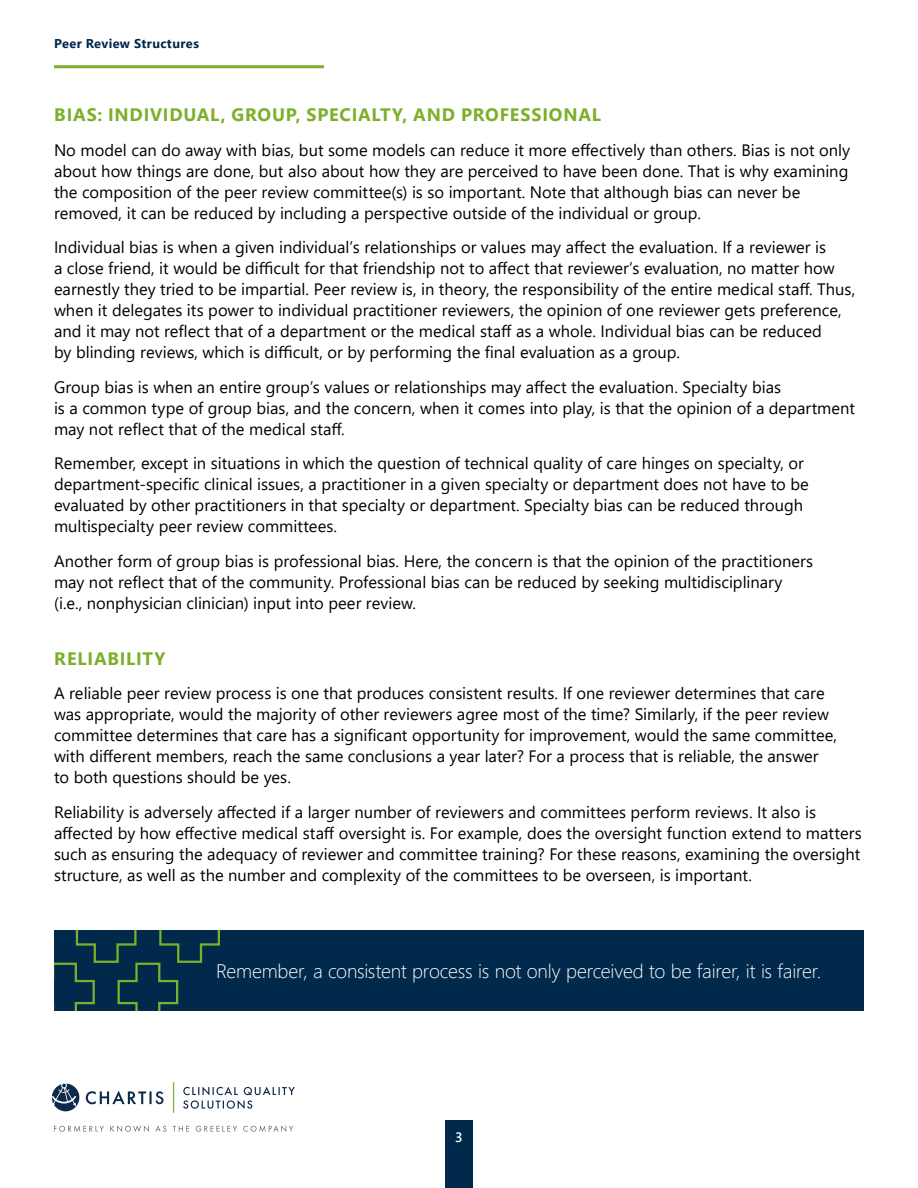
<style>
.page{position:relative;width:918px;height:1188px;background:#fff}
.page>*{position:absolute;margin:0;border:0;box-sizing:border-box;transform-origin:0 0}
.t1{font:300 19.5px "Segoe UI";letter-spacing:-.01em;color:#fff}
.t2{font:700 18px "Segoe UI";letter-spacing:.045em;color:#7caf2a}
.t3{font:16.5px/21px "Segoe UI";color:#000}
.t4{font:600 13.5px "Segoe UI";color:#fff}
.t5{font:700 12.75px "Segoe UI";letter-spacing:.03em;color:#00294c}
</style>
<div class="page">
<hr style="left:54px;top:65px;width:270px;height:3px;background:#7caf2a">
<div style="left:445px;top:1121px;width:28px;height:67px;background:#00294c"></div>
<svg style="left:183px;top:1087px;width:112px;height:22px"></svg>
<svg style="left:173px;top:1082px;width:1px;height:31px"></svg>
<svg style="left:52px;top:1084px;width:27px;height:27px"></svg>
<svg style="left:86px;top:1091px;width:78px;height:13px"></svg>
<svg style="left:54px;top:1126px;width:50px;height:6px"></svg>
<svg style="left:110px;top:1126px;width:39px;height:6px"></svg>
<svg style="left:155px;top:1126px;width:11px;height:6px"></svg>
<svg style="left:173px;top:1126px;width:16px;height:6px"></svg>
<svg style="left:196px;top:1126px;width:41px;height:6px"></svg>
<svg style="left:243px;top:1126px;width:50px;height:6px"></svg>
<div style="left:54px;top:930px;width:810px;height:81px;background:#00294c"></div>
<svg style="left:54px;top:930px;width:166px;height:81px"></svg>
<p class="t5" style="left:54px;top:32px;width:147px">Peer Review Structures</p>
<p class="t2" style="left:54px;top:98px;width:548px">BIAS: INDIVIDUAL, GROUP, SPECIALTY, AND PROFESSIONAL</p>
<p class="t3" style="left:54px;top:138px;width:798px">No model can do away with bias, but some models can reduce it more effectively than others. Bias is not only about how things are done, but also about how they are perceived to have been done. That is why examining the composition of the peer review committee(s) is so important. Note that although bias can never be removed, it can be reduced by including a perspective outside of the individual or group.</p>
<p class="t3" style="left:54px;top:235px;width:803px">Individual bias is when a given individual’s relationships or values may affect the evaluation. If a reviewer is<br>a close friend, it would be difficult for that friendship not to affect that reviewer’s evaluation, no matter how earnestly they tried to be impartial. Peer review is, in theory, the responsibility of the entire medical staff. Thus, when it delegates its power to individual practitioner reviewers, the opinion of one reviewer gets preference, and it may not reflect that of a department or the medical staff as a whole. Individual bias can be reduced<br>by blinding reviews, which is difficult, or by performing the final evaluation as a group.</p>
<p class="t3" style="left:54px;top:375px;width:803px">Group bias is when an entire group’s values or relationships may affect the evaluation. Specialty bias<br>is a common type of group bias, and the concern, when it comes into play, is that the opinion of a department may not reflect that of the medical staff.</p>
<p class="t3" style="left:54px;top:451px;width:756px">Remember, except in situations in which the question of technical quality of care hinges on specialty, or department-specific clinical issues, a practitioner in a given specialty or department does not have to be evaluated by other practitioners in that specialty or department. Specialty bias can be reduced through multispecialty peer review committees.</p>
<p class="t3" style="left:54px;top:549px;width:761px">Another form of group bias is professional bias. Here, the concern is that the opinion of the practitioners may not reflect that of the community. Professional bias can be reduced by seeking multidisciplinary (i.e., nonphysician clinician) input into peer review.</p>
<p class="t2" style="left:54px;top:641px;width:113px">RELIABILITY</p>
<p class="t3" style="left:54px;top:681px;width:784px">A reliable peer review process is one that produces consistent results. If one reviewer determines that care was appropriate, would the majority of other reviewers agree most of the time? Similarly, if the peer review committee determines that care has a significant opportunity for improvement, would the same committee, with different members, reach the same conclusions a year later? For a process that is reliable, the answer to both questions should be yes.</p>
<p class="t3" style="left:54px;top:800px;width:809px">Reliability is adversely affected if a larger number of reviewers and committees perform reviews. It also is affected by how effective medical staff oversight is. For example, does the oversight function extend to matters such as ensuring the adequacy of reviewer and committee training? For these reasons, examining the oversight structure, as well as the number and complexity of the committees to be overseen, is important.</p>
<p class="t1" style="left:216px;top:952px;width:607px">Remember, a consistent process is not only perceived to be fairer, it is fairer.</p>
<p class="t4" style="left:455px;top:1124px;width:9px">3</p>
</div>
